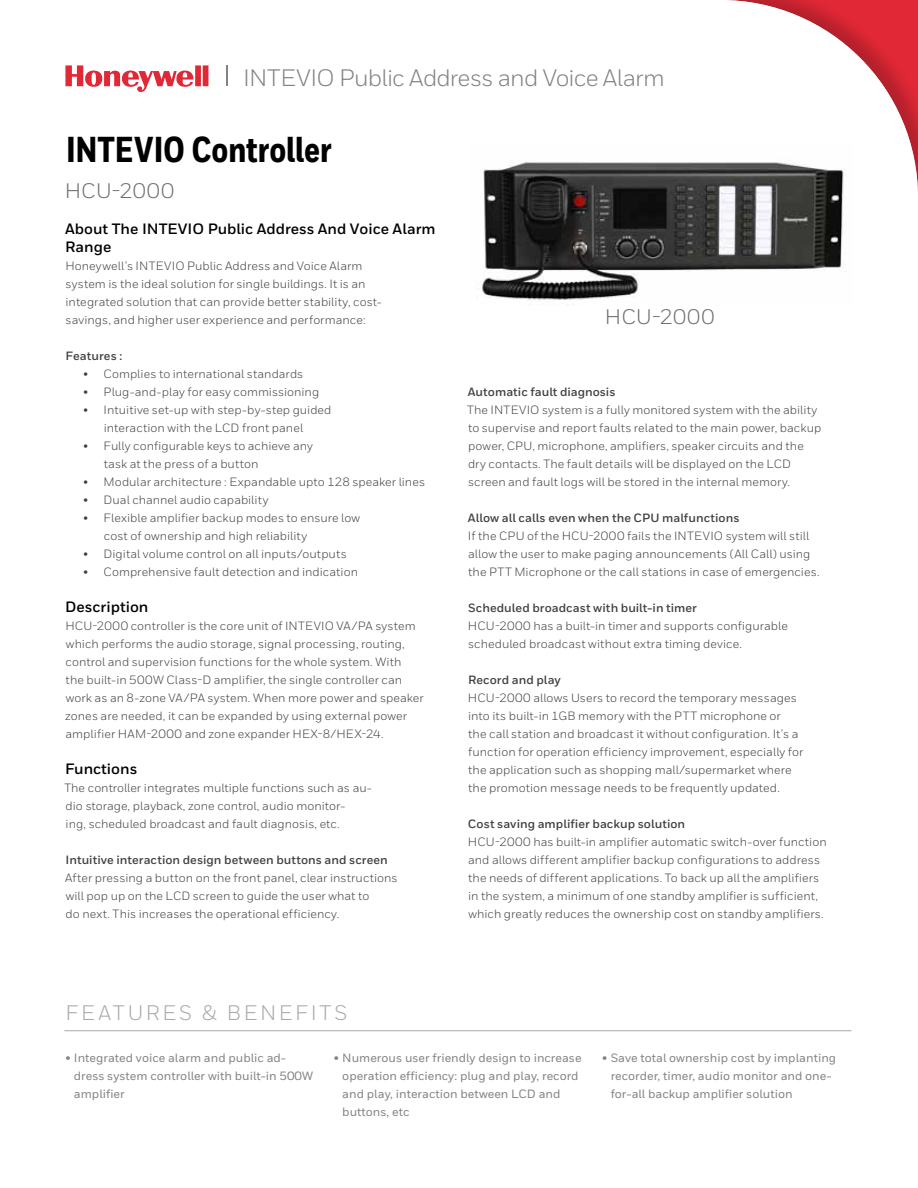
<style>
.page{position:relative;width:918px;height:1188px;background:#fff}
.page>*{position:absolute;margin:0;border:0;box-sizing:border-box;transform-origin:0 0}
.t1{font:800 36px "Honeywell Cond";color:#000}
.t2{font:23.7px "Honeywell Sans";letter-spacing:-.03em;color:#808285}
.t3{font:21px "Honeywell Sans";letter-spacing:.13em;color:#a7a9ac}
.t4{font:21px "Honeywell Sans";letter-spacing:.01em;color:#6d6e71}
.t5{font:700 15px/18px "Honeywell Sans";color:#000}
.t6{font:12px/18px "Honeywell Sans";letter-spacing:.005em;color:#414042}
.t7{font:500 12px/18px "Honeywell Sans";color:#808285}
.t8{font:700 12px "Honeywell Sans";letter-spacing:.005em;color:#414042}
</style>
<div class="page">
<svg style="left:65px;top:65px;width:143px;height:27px"></svg>
<hr style="left:226px;top:65px;width:2px;height:21px;background:#808285">
<hr style="left:64px;top:1030px;width:787px;height:1px;background:#a7a9ac">
<img style="left:481px;top:162px;width:364px;height:144px">
<h2 class="t2" style="left:243px;top:64px;width:423px">Intevi o Public Address and Voice Alarm</h2>
<h1 class="t1" style="left:66px;top:128px;width:267px">Intevio Controller</h1>
<h3 class="t4" style="left:65px;top:178px;width:111px">HCU-2000</h3>
<p class="t5" style="left:65px;top:220px;width:372px">About The Intevi o Public Address And Voice Alarm<br>Range</p>
<p class="t6" style="left:65px;top:257px;width:83px">Honeywell’s INTEV</p>
<p class="t6" style="left:66px;top:257px;width:318px;text-indent:106px">IO Public Address and Voice Alarm system is the ideal solution for single buildings. It is an integrated solution that can provide better stability, cost&shy;savings, and higher user experience and performance:</p>
<p class="t8" style="left:66px;top:349px;width:58px">Features :</p>
<p class="t6" style="left:83px;top:365px;width:222px">• Complies to international standards</p>
<p class="t6" style="left:83px;top:383px;width:238px">• Plug-and-play for easy commissioning</p>
<p class="t6" style="left:104px;top:401px;width:229px;text-indent:-21px">• Intuitive set-up with step-by-step guided interaction with the LCD front panel</p>
<p class="t6" style="left:104px;top:437px;width:211px;text-indent:-21px">• Fully configurable keys to achieve any task at the press of a button</p>
<p class="t6" style="left:83px;top:473px;width:344px">• Modular architecture : Expandable upto 128 speaker lines</p>
<p class="t6" style="left:83px;top:491px;width:187px">• Dual channel audio capability</p>
<p class="t6" style="left:104px;top:509px;width:258px;text-indent:-21px">• Flexible amplifier backup modes to ensure low cost of ownership and high reliability</p>
<p class="t6" style="left:83px;top:545px;width:265px">• Digital volume control on all inputs/outputs</p>
<p class="t6" style="left:83px;top:563px;width:277px">• Comprehensive fault detection and indication</p>
<p class="t5" style="left:65px;top:598px;width:85px">Description</p>
<p class="t6" style="left:65px;top:617px;width:232px">HCU-2000 controller is the core unit of INTEV</p>
<p class="t6" style="left:65px;top:617px;width:360px;text-indent:256px">IO VA/PA system which performs the audio storage, signal processing, routing, control and supervision functions for the whole system. With<br>the built-in 500W Class-D amplifier, the single controller can work as an 8-zone VA/PA system. When more power and speaker zones are needed, it can be expanded by using external power amplifier HAM-2000 and zone expander HEX-8/HEX-24.</p>
<p class="t5" style="left:65px;top:760px;width:74px">Functions</p>
<p class="t6" style="left:64px;top:779px;width:309px">The controller integrates multiple functions such as au&shy;dio storage, playback, zone control, audio monitor-<br>ing, scheduled broadcast and fault diagnosis, etc.</p>
<p class="t8" style="left:66px;top:853px;width:324px">Intuitive interaction design between buttons and screen</p>
<p class="t6" style="left:65px;top:869px;width:334px">After pressing a button on the front panel, clear instructions will pop up on the LCD screen to guide the user what to<br>do next. This increases the operational efficiency.</p>
<h3 class="t4" style="left:605px;top:304px;width:111px">HCU-2000</h3>
<p class="t8" style="left:468px;top:385px;width:149px">Automatic fault diagnosis</p>
<p class="t6" style="left:467px;top:401px;width:36px">The INTEV</p>
<p class="t6" style="left:468px;top:401px;width:355px;text-indent:59px">IO system is a fully monitored system with the ability to supervise and report faults related to the main power, backup power, CPU, microphone, amplifiers, speaker circuits and the dry contacts. The fault details will be displayed on the LCD screen and fault logs will be stored in the internal memory.</p>
<p class="t8" style="left:468px;top:511px;width:273px">Allow all calls even when the CPU malfunctions</p>
<p class="t6" style="left:468px;top:527px;width:219px">If the CPU of the HCU-2000 fails the INTEV</p>
<p class="t6" style="left:468px;top:527px;width:353px;text-indent:242px">IO system will still allow the user to make paging announcements (All Call) using the PTT Microphone or the call stations in case of emergencies.</p>
<p class="t8" style="left:468px;top:601px;width:230px">Scheduled broadcast with built-in timer</p>
<p class="t6" style="left:468px;top:617px;width:321px">HCU-2000 has a built-in timer and supports configurable scheduled broadcast without extra timing device.</p>
<p class="t8" style="left:468px;top:673px;width:94px">Record and play</p>
<p class="t6" style="left:468px;top:689px;width:337px">HCU-2000 allows Users to record the temporary messages into its built-in 1GB memory with the PTT microphone or<br>the call station and broadcast it without configuration. It’s a function for operation efficiency improvement, especially for the application such as shopping mall/supermarket where the promotion message needs to be frequently updated.</p>
<p class="t8" style="left:468px;top:817px;width:219px">Cost saving amplifier backup solution</p>
<p class="t6" style="left:468px;top:833px;width:360px">HCU-2000 has built-in amplifier automatic switch-over function and allows different amplifier backup configurations to address the needs of different applications. To back up all the amplifiers in the system, a minimum of one standby amplifier is sufficient, which greatly reduces the ownership cost on standby amplifiers.</p>
<h3 class="t3" style="left:65px;top:1001px;width:195px">FE ATURES &amp; BENE</h3>
<h3 class="t3" style="left:295px;top:1001px;width:54px">FITS</h3>
<p class="t7" style="left:74px;top:1049px;width:241px;text-indent:-9px">• Integrated voice alarm and public ad&shy;dress system controller with built-in 500W amplifier</p>
<p class="t7" style="left:342px;top:1049px;width:241px;text-indent:-9px">• Numerous user friendly design to increase operation efficiency: plug and play, record and play, interaction between LCD and buttons, etc</p>
<p class="t7" style="left:611px;top:1049px;width:227px;text-indent:-9px">• Save total ownership cost by implanting recorder, timer, audio monitor and one&shy;for-all backup amplifier solution</p>
</div>
